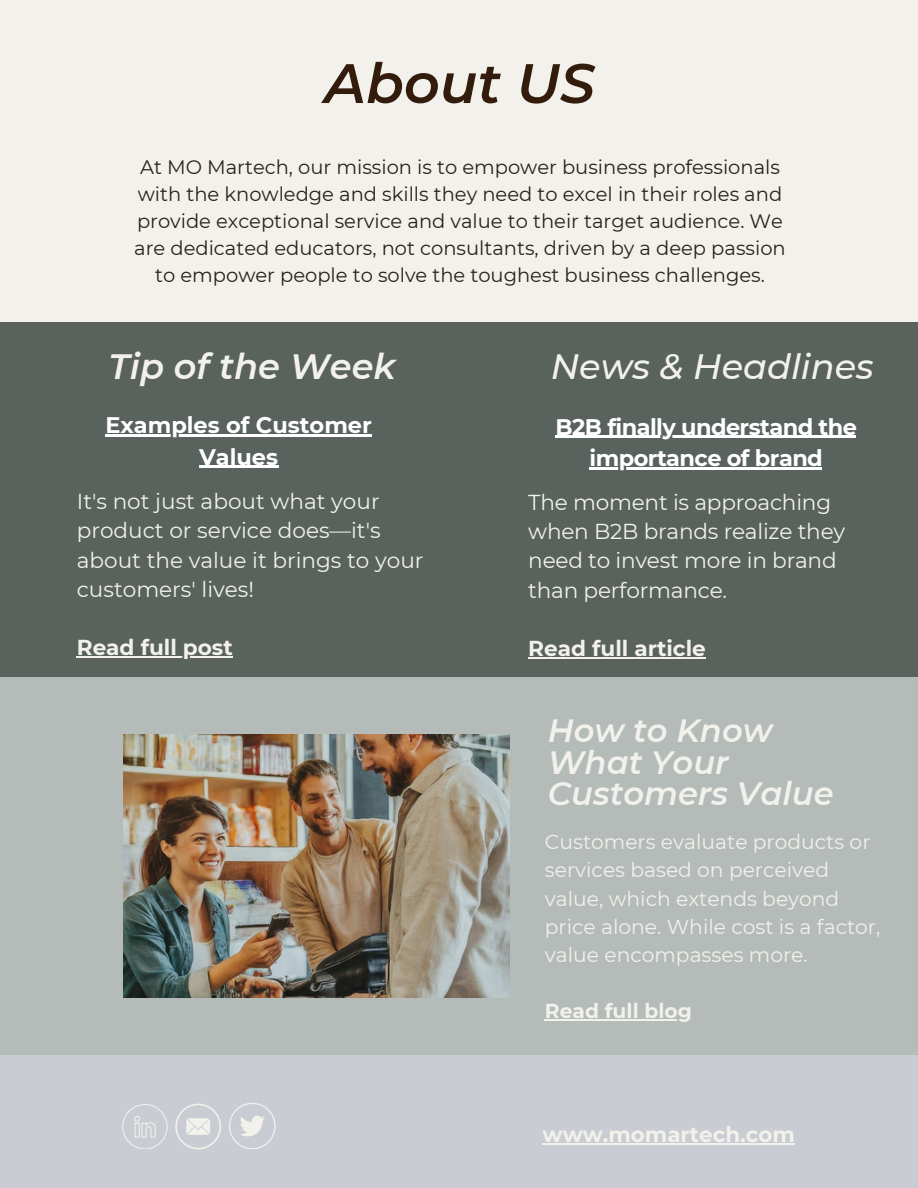
<style>
.page{position:relative;width:918px;height:1188px;background:#5a625e}
.page>*{position:absolute;margin:0;border:0;box-sizing:border-box;transform-origin:0 0}
.t1{font:italic 600 55.5px "Montserrat";color:#341c0d}
.t2{font:italic 500 35.25px "Montserrat";color:#f2f1eb}
.t3{font:italic 600 35.25px "Montserrat";color:#f2f1eb}
.t4{font:italic 600 32.25px/31.5px "Montserrat";color:#f2f1eb}
.t5{font:700 22.5px/31.5px "Montserrat";letter-spacing:-.025em;color:#fff;text-align:center}
.t6{font:700 22.5px/31.5px "Montserrat";color:#fff;text-align:center}
.t7{font:21.6px/29.2px "Montserrat";letter-spacing:-.01em;color:#f2f1eb}
.t8{font:700 21.6px "Montserrat";color:#f2f1eb}
.t9{font:700 21.45px "Montserrat";color:#f2f1eb}
.t10{font:20.25px/28.2px "Montserrat";color:#f2f1eb}
.t11{font:700 20.25px "Montserrat";color:#f2f1eb}
.t12{font:19.5px/27px "Montserrat";color:#25231c;text-align:center}
</style>
<div class="page">
<div style="left:0;top:1055px;width:918px;height:133px;background:#c9cdd3"></div>
<div style="left:0;top:678px;width:918px;height:377px;background:#b4bbb8"></div>
<img style="left:124px;top:735px;width:385px;height:263px">
<div style="left:0;top:0;width:918px;height:322px;background:#f2f1eb"></div>
<svg style="left:122px;top:1104px;width:45px;height:45px"></svg>
<svg style="left:175px;top:1104px;width:46px;height:45px"></svg>
<svg style="left:229px;top:1103px;width:46px;height:46px"></svg>
<hr style="left:543px;top:1143px;width:252px;height:1px;background:#f2f1eb">
<hr style="left:77px;top:657px;width:156px;height:1px;background:#f2f1eb">
<hr style="left:545px;top:1019px;width:147px;height:1px;background:#f2f1eb">
<hr style="left:528px;top:657px;width:178px;height:1px;background:#f2f1eb">
<hr style="left:105px;top:434px;width:267px;height:3px;background:#fff">
<hr style="left:199px;top:466px;width:79px;height:2px;background:#fff">
<hr style="left:556px;top:436px;width:300px;height:2px;background:#fff">
<hr style="left:590px;top:467px;width:232px;height:2px;background:#fff">
<h1 class="t1" style="left:324px;top:49px;width:272px">About US</h1>
<p class="t12" style="left:134px;top:154px;width:653px">At MO Martech, our mission is to empower business professionals with the knowledge and skills they need to excel in their roles and provide exceptional service and value to their target audience. We are dedicated educators, not consultants, driven by a deep passion to empower people to solve the toughest business challenges.</p>
<h2 class="t3" style="left:109px;top:345px;width:288px">Tip of the Week</h2>
<h2 class="t2" style="left:551px;top:345px;width:325px">News &amp; Headlines</h2>
<p class="t6" style="left:105px;top:409px;width:268px">Examples of Customer<br>Values</p>
<p class="t5" style="left:556px;top:411px;width:303px">B2B finally understand the importance of brand</p>
<p class="t7" style="left:77px;top:487px;width:348px">It's not just about what your product or service does—it's about the value it brings to your customers' lives!</p>
<p class="t8" style="left:77px;top:635px;width:158px">Read full post</p>
<p class="t7" style="left:528px;top:488px;width:318px">The moment is approaching when B2B brands realize they need to invest more in brand than performance.</p>
<p class="t8" style="left:528px;top:635px;width:179px">Read full article</p>
<h3 class="t4" style="left:548px;top:715px;width:287px">How to Know<br>What Your<br>Customers Value</h3>
<p class="t10" style="left:545px;top:828px;width:337px">Customers evaluate products or services based on perceived value, which extends beyond price alone. While cost is a factor, value encompasses more.</p>
<p class="t11" style="left:545px;top:998px;width:149px">Read full blog</p>
<p class="t9" style="left:543px;top:1121px;width:254px">www.momartech.com</p>
</div>
